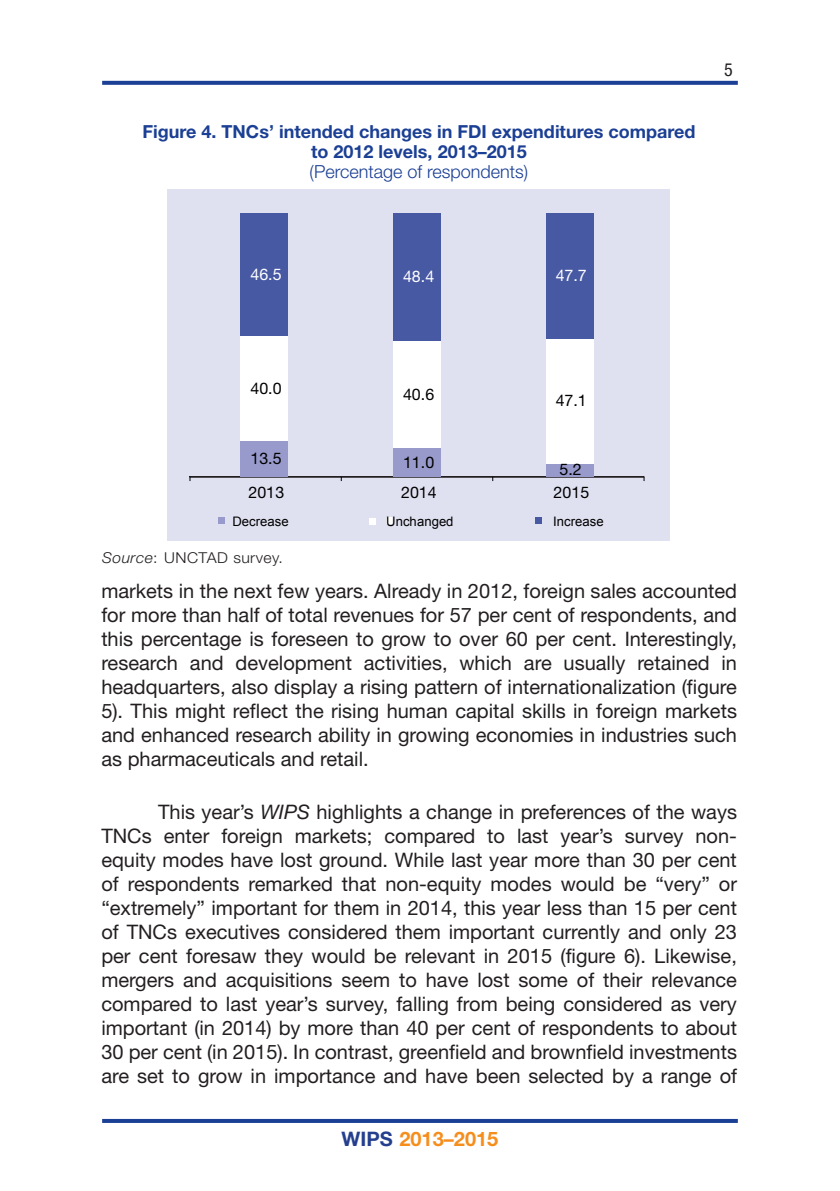
<style>
.page{position:relative;width:840px;height:1191px;background:#fff}
.page>*{position:absolute;margin:0;border:0;box-sizing:border-box;transform-origin:0 0}
.BODY_TEXT{font:20px/24px "Helvetica Neue LT Std";color:#231f20;text-align:justify}
.t1{font:700 20px "Helvetica Neue LT Std";color:#f68e1e}
.TABLE_HEAD{font:700 18px "Helvetica Neue LT Std";color:#1b3f94}
.TABLE_HEAD_1{font:300 18px "Helvetica Neue LT Std";color:#1b3f94}
.t2{font:condensed 18px "Helvetica Neue LT Std";color:#231f20}
.t3{font:16px "Helvetica Neue LT Std";letter-spacing:-.005em;color:#000001}
.t4{font:16px "Helvetica Neue LT Std";color:#fff}
.TABLE_SOURCE{font:300 15px "Helvetica Neue LT Std";letter-spacing:.03em;color:#231f20;scale:1.05 1}
.t5{font:13.2px "Arial";color:#000001}
.s1{font-style:italic}
.s2{color:#253f8e}
</style>
<div class="page">
<svg style="left:102px;top:81px;width:635px;height:4px;background:#254798"></svg>
<hr style="left:102px;top:1119px;width:635px;height:4px;background:#1b3f94">
<div style="left:167px;top:189px;width:502px;height:352px;background:#dfe1f0"></div>
<hr style="left:190px;top:477px;width:453px;height:1px;background:#231f20">
<div style="left:189px;top:476px;width:454px;height:1px;border:1px solid #231f20"></div>
<div style="left:218px;top:517px;width:7px;height:6px;background:#979aca"></div>
<div style="left:386px;top:517px;width:7px;height:6px;background:#fff"></div>
<svg style="left:535px;top:517px;width:6px;height:6px"></svg>
<div style="left:241px;top:441px;width:47px;height:36px;background:#979aca"></div>
<div style="left:393px;top:448px;width:47px;height:29px;background:#979aca"></div>
<div style="left:545px;top:463px;width:47px;height:14px;background:#979aca"></div>
<div style="left:241px;top:336px;width:47px;height:105px;background:#fff"></div>
<div style="left:393px;top:341px;width:47px;height:107px;background:#fff"></div>
<div style="left:545px;top:339px;width:47px;height:124px;background:#fff"></div>
<div style="left:241px;top:213px;width:47px;height:123px;background:#4859a4"></div>
<div style="left:393px;top:213px;width:47px;height:128px;background:#4859a4"></div>
<div style="left:545px;top:213px;width:47px;height:126px;background:#4859a4"></div>
<div style="left:369px;top:518px;width:6px;height:7px;background:#fff"></div>
<p class="TABLE_HEAD" style="left:142px;top:120px;width:554px">Figure 4. TNCs’ intended changes in FDI expenditures compared</p>
<p class="TABLE_HEAD" style="left:311px;top:140px;width:217px">to 2012 levels, 2013–2015</p>
<p class="TABLE_HEAD_1" style="left:309px;top:160px;width:220px">(Percentage of respondents)</p>
<p class="t2" style="left:723px;top:59px;width:10px">5</p>
<p class="t4" style="left:250px;top:264px;width:33px">46.5</p>
<p class="t4" style="left:403px;top:267px;width:33px">48.4</p>
<p class="t4" style="left:555px;top:266px;width:33px">47.7</p>
<p class="t3" style="left:250px;top:378px;width:33px">40.0</p>
<p class="t3" style="left:403px;top:384px;width:33px">40.6</p>
<p class="t3" style="left:250px;top:449px;width:33px">13.5</p>
<p class="t3" style="left:403px;top:452px;width:33px">11.0</p>
<p class="t3" style="left:555px;top:391px;width:33px">47.1</p>
<p class="t3" style="left:559px;top:460px;width:24px">5.2</p>
<p class="t3" style="left:248px;top:483px;width:37px">2013</p>
<p class="t3" style="left:401px;top:483px;width:37px">2014</p>
<p class="t3" style="left:553px;top:483px;width:37px">2015</p>
<p class="t5" style="left:232px;top:512px;width:58px">Decrease</p>
<p class="t5" style="left:386px;top:512px;width:69px">Unchanged</p>
<p class="t5" style="left:553px;top:512px;width:52px">Increase</p>
<p class="TABLE_SOURCE" style="left:102px;top:548px;width:173px"><span class="s1">Source</span>: UNCTAD survey.</p>
<p class="BODY_TEXT" style="left:101px;top:578px;width:637px">markets in the next few years. Already in 2012, foreign sales accounted for more than half of total revenues for 57 per cent of respondents, and this percentage is foreseen to grow to over 60 per cent. Interestingly, research and development activities, which are usually retained in headquarters, also display a rising pattern of internationalization (figure 5). This might reflect the rising human capital skills in foreign markets and enhanced research ability in growing economies in industries such as pharmaceuticals and retail.</p>
<p class="BODY_TEXT" style="left:101px;top:800px;width:637px;text-indent:57px">This year’s <span class="s1">WIPS</span> highlights a change in preferences of the ways TNCs enter foreign markets; compared to last year’s survey non&shy;equity modes have lost ground. While last year more than 30 per cent of respondents remarked that non-equity modes would be “very” or “extremely” important for them in 2014, this year less than 15 per cent of TNCs executives considered them important currently and only 23 per cent foresaw they would be relevant in 2015 (figure 6). Likewise, mergers and acquisitions seem to have lost some of their relevance compared to last year’s survey, falling from being considered as very important (in 2014) by more than 40 per cent of respondents to about 30 per cent (in 2015). In contrast, greenfield and brownfield investments are set to grow in importance and have been selected by a range of</p>
<p class="t1" style="left:341px;top:1126px;width:158px"><span class="s2">WIPS</span> 2013–2015</p>
</div>
